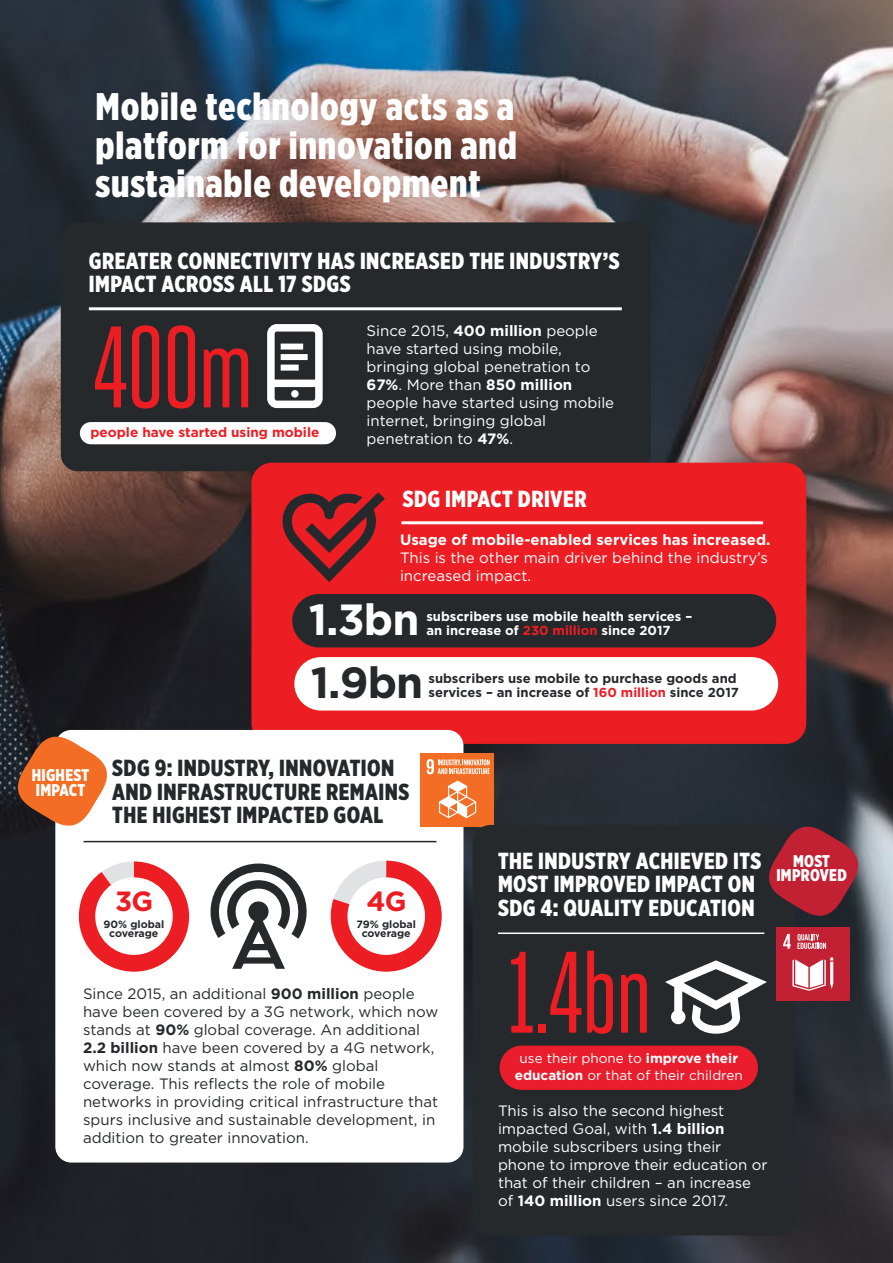
<style>
.page{position:relative;width:893px;height:1263px;background:#fff}
.page>*{position:absolute;margin:0;border:0;box-sizing:border-box;transform-origin:0 0}
.t1{font:115.5px "Heroic Condensed";letter-spacing:-.03em;color:#ed1d24}
.t2{font:700 43.5px "Gotham";color:#fff}
.t3{font:700 43.5px "Gotham";color:#25292c}
.t4{font:900 38.55px/38.5px "Gotham X Narrow";letter-spacing:.02em;color:#fff;text-align:justify}
.t5{font:700 27.75px "Gotham";color:#ed1d24}
.t6{font:900 23.25px/23.2px "Gotham X Narrow";letter-spacing:.02em;color:#fff}
.t7{font:900 23.25px/23.2px "Gotham X Narrow";letter-spacing:.02em;color:#25292c}
.t8{font:900 16.95px/14.5px "Gotham X Narrow";letter-spacing:.02em;color:#fff}
.t9{font:15px/18px "Gotham";color:#fff}
.t10{font:15px/18px "Gotham";color:#25292c}
.t11{font:700 15px "Gotham";color:#fff}
.t12{font:13.5px/16.5px "Gotham";color:#fff;text-align:center}
.t13{font:700 13.5px "Gotham";color:#ed1d24}
.t14{font:700 13.05px "Gotham";color:#25292c}
.t15{font:700 13.05px "Gotham";color:#fff}
.t16{font:700 10.65px/9.3px "Gotham";color:#25292c;text-align:center}
.s1{font-weight:700}
.s2{color:#ed1d24}
</style>
<div class="page">
<img style="left:0;top:0;width:893px;height:1263px">
<div style="left:61px;top:222px;width:590px;height:249px;background:#25292c;border-radius:17px"></div>
<hr style="left:89px;top:307px;width:533px;height:3px;background:#fff">
<svg style="left:267px;top:324px;width:56px;height:84px"></svg>
<div style="left:80px;top:422px;width:256px;height:22px;background:#fff;border-radius:11px"></div>
<div style="left:251px;top:463px;width:555px;height:281px;background:#ed1d24;border-radius:21px"></div>
<hr style="left:401px;top:521px;width:362px;height:3px;background:#fff">
<svg style="left:282px;top:492px;width:103px;height:90px"></svg>
<div style="left:292px;top:594px;width:484px;height:53px;background:#25292c;border-radius:27px"></div>
<div style="left:294px;top:657px;width:484px;height:53px;background:#fff;border-radius:27px"></div>
<div style="left:55px;top:730px;width:408px;height:432px;background:#fff;border-radius:16px"></div>
<svg style="left:79px;top:861px;width:110px;height:111px"></svg>
<div style="left:95px;top:877px;width:78px;height:78px;background:#fff;border-radius:50%"></div>
<hr style="left:84px;top:841px;width:352px;height:1px;background:#25292c">
<div style="left:420px;top:753px;width:74px;height:74px;background:#f36e24"></div>
<svg style="left:439px;top:780px;width:37px;height:38px"></svg>
<svg style="left:427px;top:759px;width:63px;height:15px"></svg>
<svg style="left:16px;top:734px;width:91px;height:94px"></svg>
<svg style="left:331px;top:861px;width:111px;height:111px"></svg>
<div style="left:347px;top:877px;width:78px;height:78px;background:#fff;border-radius:50%"></div>
<svg style="left:210px;top:863px;width:97px;height:106px"></svg>
<div style="left:473px;top:825px;width:321px;height:410px;background:#25292c;border-radius:18px"></div>
<svg style="left:767px;top:824px;width:93px;height:94px;background:#8b2635"></svg>
<hr style="left:498px;top:932px;width:266px;height:2px;background:#fff">
<svg style="left:665px;top:960px;width:102px;height:74px"></svg>
<div style="left:500px;top:1045px;width:258px;height:45px;background:#ea1d2d;border-radius:22px"></div>
<div style="left:776px;top:928px;width:73px;height:73px;background:#c22033"></div>
<svg style="left:792px;top:957px;width:41px;height:33px"></svg>
<svg style="left:783px;top:934px;width:8px;height:15px"></svg>
<svg style="left:797px;top:934px;width:29px;height:15px"></svg>
<h3 class="t4" style="left:96px;top:87px;width:423px">Mobile technology acts as a platform for innovation and sustainable development</h3>
<h3 class="t6" style="left:89px;top:249px;width:532px">GREATER CONNECTIVITY HAS INCREASED THE INDUSTRY’S<br>IMPACT ACROSS ALL 17 SDGS</h3>
<p class="t9" style="left:367px;top:321px;width:249px">Since 2015, <span class="s1">400 million</span> people have started using mobile, bringing global penetration to<br><span class="s1">67%</span>. More than <span class="s1">850 million </span>people have started using mobile internet, bringing global penetration to <span class="s1">47%</span>.</p>
<h1 class="t1" style="left:92px;top:305px;width:164px">400m</h1>
<p class="t13" style="left:90px;top:423px;width:230px">people have started using mobile</p>
<h3 class="t6" style="left:403px;top:486px;width:185px">SDG IMPACT DRIVER</h3>
<p class="t11" style="left:400px;top:530px;width:372px">Usage of mobile-enabled services has increased.</p>
<p class="t9" style="left:400px;top:548px;width:369px">This is the other main driver behind the industry’s increased impact.</p>
<p class="t15" style="left:426px;top:608px;width:267px">subscribers use mobile health services –</p>
<h2 class="t2" style="left:309px;top:591px;width:112px">1.3bn</h2>
<p class="t15" style="left:426px;top:622px;width:246px">an increase of <span class="s2">230 million</span> since 2017</p>
<p class="t14" style="left:428px;top:670px;width:310px">subscribers use mobile to purchase goods and</p>
<h2 class="t3" style="left:311px;top:654px;width:114px">1.9bn</h2>
<p class="t14" style="left:428px;top:684px;width:312px">services – an increase of <span class="s2">160 million</span> since 2017</p>
<p class="t8" style="left:32px;top:768px;width:59px">HIGHEST<br>IMPACT</p>
<h3 class="t7" style="left:112px;top:756px;width:299px">SDG 9: INDUSTRY, INNOVATION<br>AND INFRASTRUCTURE REMAINS<br>THE HIGHEST IMPACTED GOAL</h3>
<h3 class="t5" style="left:115px;top:883px;width:40px">3G</h3>
<p class="t16" style="left:103px;top:919px;width:62px">90% global coverage</p>
<h3 class="t5" style="left:367px;top:883px;width:42px">4G</h3>
<p class="t16" style="left:356px;top:919px;width:61px">79% global coverage</p>
<p class="t10" style="left:83px;top:984px;width:357px">Since 2015, an additional <span class="s1">900 million</span> people have been covered by a 3G network, which now stands at <span class="s1">90%</span> global coverage. An additional <span class="s1">2.2 billion</span> have been covered by a 4G network, which now stands at almost <span class="s1">80%</span> global coverage. This reflects the role of mobile networks in providing critical infrastructure that spurs inclusive and sustainable development, in addition to greater innovation.</p>
<h3 class="t6" style="left:498px;top:849px;width:265px">THE INDUSTRY ACHIEVED ITS<br>MOST IMPROVED IMPACT ON<br>SDG 4: QUALITY EDUCATION</h3>
<h1 class="t1" style="left:507px;top:930px;width:148px">1.4bn</h1>
<p class="t12" style="left:515px;top:1050px;width:229px">use their phone to <span class="s1">improve their education</span> or that of their children</p>
<p class="t8" style="left:776px;top:853px;width:72px;text-align:center">MOST<br>IMPROVED</p>
<p class="t9" style="left:498px;top:1101px;width:271px">This is also the second highest impacted Goal, with <span class="s1">1.4 billion </span>mobile subscribers using their phone to improve their education or that of their children – an increase of <span class="s1">140 million</span> users since 2017.</p>
</div>
